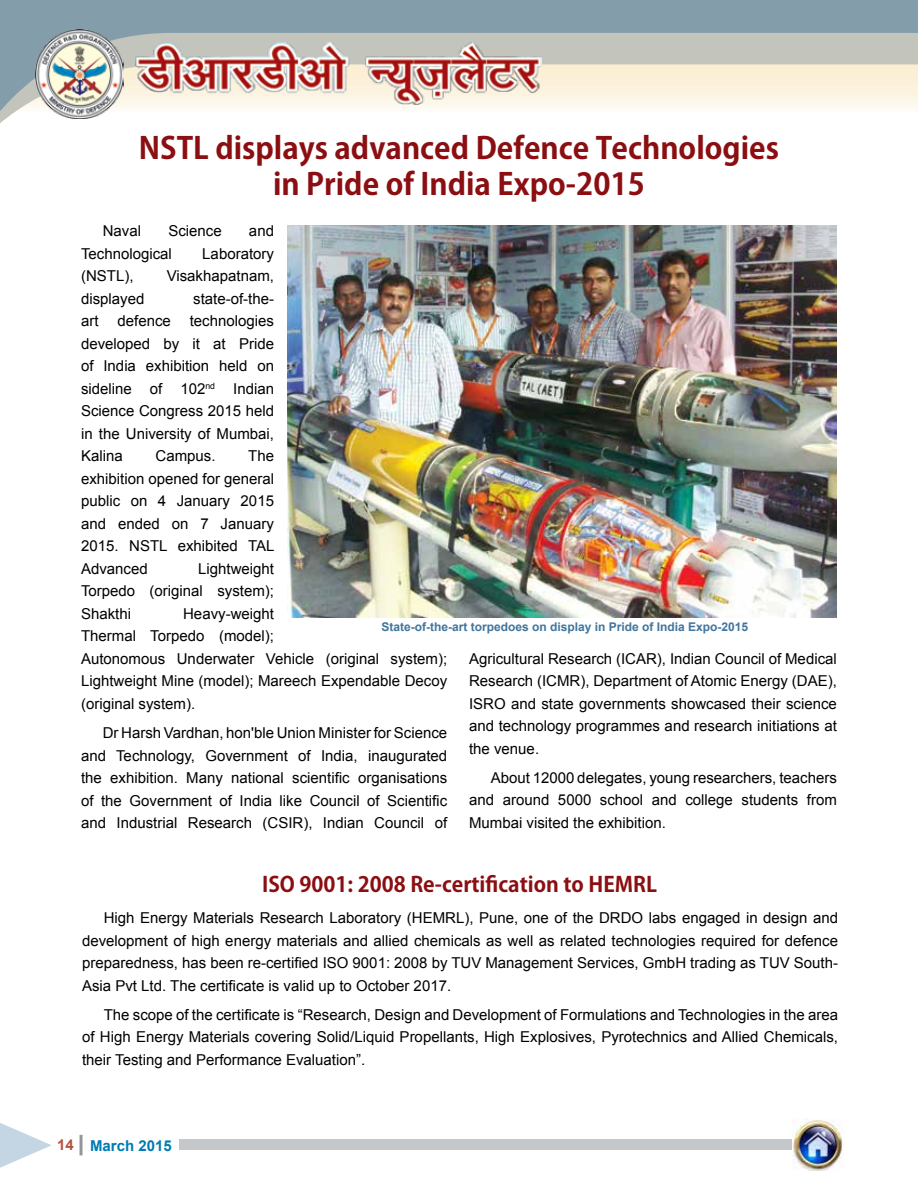
<style>
.page{position:relative;width:918px;height:1188px;background:#fff}
.page>*{position:absolute;margin:0;border:0;box-sizing:border-box;transform-origin:0 0}
.t1{font:700 30px/36px "Koz Go Pro";color:#8b0f12;text-align:center}
.t2{font:700 21px "Koz Go Pro";color:#8b0f12}
.t3{font:15px/22.5px "Arial";color:#000;text-align:justify}
.t4{font:700 15px "Arial";color:#007bb3}
.t5{font:700 12px "Arial";color:#40759d}
.s1{color:#b7513f}
</style>
<div class="page">
<hr style="left:80px;top:1135px;width:3px;height:20px;background:#939598">
<div style="left:179px;top:1139px;width:657px;height:11px;background:#c4c8cb"></div>
<svg style="left:0;top:1123px;width:52px;height:45px"></svg>
<svg style="left:0;top:0;width:918px;height:123px"></svg>
<img style="left:135px;top:42px;width:407px;height:62px">
<img style="left:35px;top:29px;width:89px;height:89px">
<img style="left:793px;top:1120px;width:50px;height:51px">
<img style="left:288px;top:225px;width:548px;height:392px">
<h1 class="t1" style="left:139px;top:132px;width:642px">NSTL displays advanced Defence Technologies in Pride of India Expo-2015</h1>
<p class="t3" style="left:103px;top:220px;width:40px">Naval</p>
<p class="t3" style="left:168px;top:220px;width:55px">Science</p>
<p class="t3" style="left:249px;top:220px;width:27px">and</p>
<p class="t3" style="left:81px;top:243px;width:92px">Technological</p>
<p class="t3" style="left:202px;top:243px;width:73px">Laboratory</p>
<p class="t3" style="left:81px;top:265px;width:54px">(NSTL),</p>
<p class="t3" style="left:167px;top:265px;width:109px">Visakhapatnam,</p>
<p class="t3" style="left:81px;top:288px;width:65px">displayed</p>
<p class="t3" style="left:193px;top:288px;width:82px">state-of-the-</p>
<p class="t3" style="left:81px;top:310px;width:19px">art</p>
<p class="t3" style="left:118px;top:310px;width:55px">defence</p>
<p class="t3" style="left:81px;top:310px;width:194px;text-indent:109px">technologies developed by it at Pride of India exhibition held on sideline of 102<sup>nd</sup> Indian Science Congress 2015 held in the University of Mumbai, Kalina</p>
<p class="t3" style="left:156px;top:445px;width:62px">Campus.</p>
<p class="t3" style="left:81px;top:445px;width:195px;text-indent:167px">The exhibition opened for general public on 4 January 2015 and ended on 7 January 2015. NSTL exhibited TAL Advanced</p>
<p class="t3" style="left:81px;top:558px;width:194px;text-indent:117px">Lightweight Torpedo (original system); Shakthi</p>
<p class="t3" style="left:81px;top:603px;width:368px;text-align:left;text-indent:102px">Heavy-weight<br>Thermal Torpedo (model);<br>Autonomous Underwater Vehicle (original system); Lightweight Mine (model); Mareech Expendable Decoy (original system).</p>
<p class="t3" style="left:81px;top:722px;width:368px;text-indent:22px">Dr Harsh Vardhan, hon'ble Union Minister for Science and Technology, Government of India, inaugurated the exhibition. Many national scientific organisations of the Government of India like Council of Scientific and Industrial Research (CSIR), Indian Council of</p>
<p class="t5" style="left:381px;top:618px;width:368px">State-of-the-art torpedoes on display in Pride of India Expo-2015</p>
<p class="t3" style="left:469px;top:647px;width:369px">Agricultural Research (ICAR), Indian Council of Medical Research (ICMR), Department of Atomic Energy (DAE), ISRO and state governments showcased their science and technology programmes and research initiations at the venue.</p>
<p class="t3" style="left:469px;top:767px;width:369px;text-indent:22px">About 12000 delegates, young researchers, teachers and around 5000 school and college students from Mumbai visited the exhibition.</p>
<h2 class="t2" style="left:262px;top:870px;width:397px">ISO 9001: 2008 Re-certification to HEMRL</h2>
<p class="t3" style="left:82px;top:907px;width:757px;text-indent:22px">High Energy Materials Research Laboratory (HEMRL), Pune, one of the DRDO labs engaged in design and development of high energy materials and allied chemicals as well as related technologies required for defence preparedness, has been re-certified ISO 9001: 2008 by TUV Management Services, GmbH trading as TUV South-Asia Pvt Ltd. The certificate is valid up to October 2017.</p>
<p class="t3" style="left:82px;top:1004px;width:757px;text-indent:22px">The scope of the certificate is “Research, Design and Development of Formulations and Technologies in the area of High Energy Materials covering Solid/Liquid Propellants, High Explosives, Pyrotechnics and Allied Chemicals, their Testing and Performance Evaluation”.</p>
<p class="t4" style="left:57px;top:1136px;width:116px"><span class="s1">14</span> March 2015</p>
</div>
